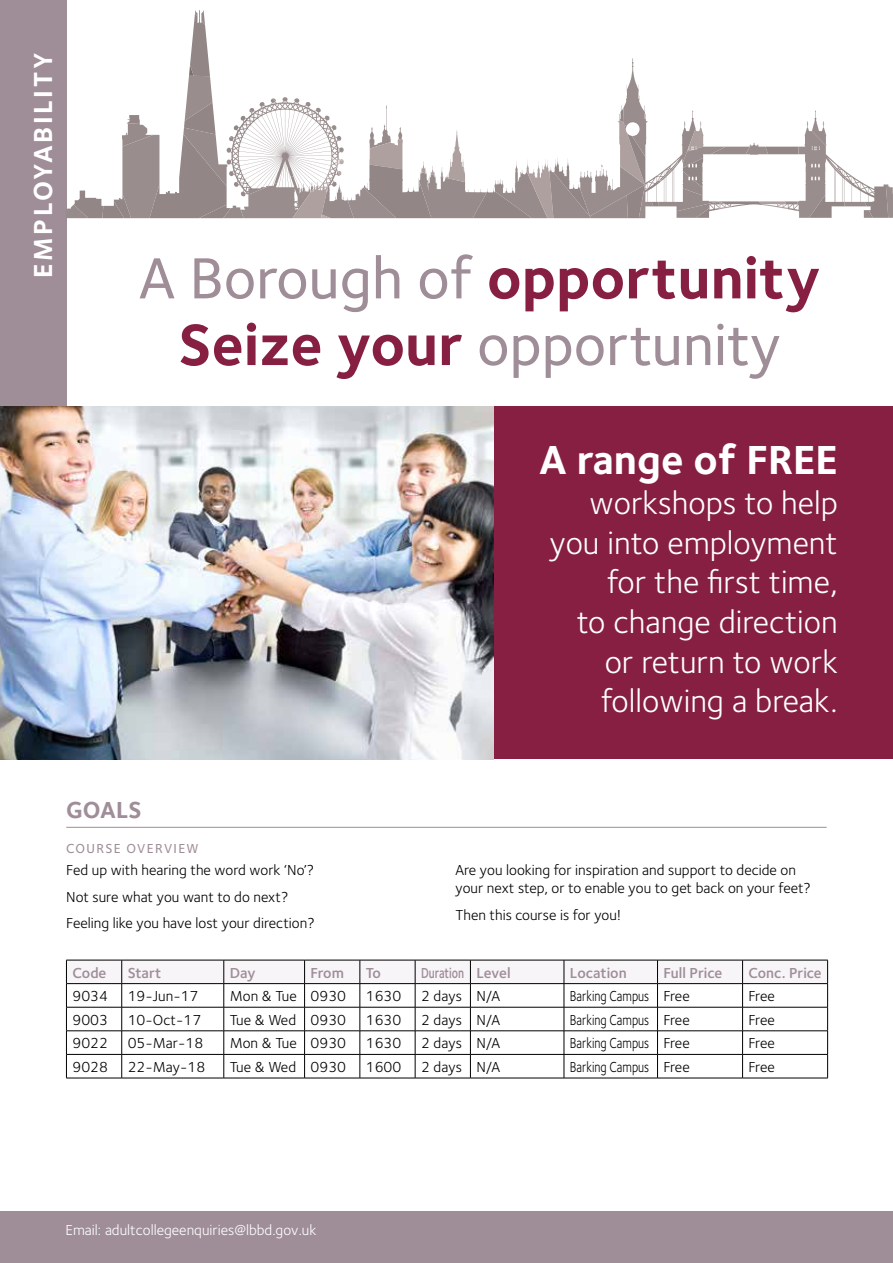
<style>
.page{position:relative;width:893px;height:1263px;background:#fff}
.page>*{position:absolute;margin:0;border:0;box-sizing:border-box;transform-origin:0 0}
.t1{font:500 60px/66.6px "Foundry Sterling";color:#9f8d98;text-align:center}
.t2{font:700 42px "Foundry Sterling";color:#fff}
.t3{font:33px/39.6px "Foundry Sterling";color:#fff;text-align:right}
.t4{font:700 27px "Foundry Sterling";letter-spacing:.09em;color:#fff}
.t5{font:700 24px "Foundry Sterling";color:#9f8d98}
.t6{font:15px/26.5px "Foundry Sterling";color:#000}
.t7{font:15px "Foundry Sterling";color:#000;scale:.8 1}
.t8{font:600 15px "Foundry Sterling";color:#9f8d98}
.t9{font:15px "Foundry Sterling";color:#fff}
.t10{font:600 15px "Foundry Sterling";color:#9f8d98;scale:.75 1}
.t11{font:500 13.5px "Foundry Sterling";letter-spacing:.1em;color:#9f8d98}
.s1{font-weight:700;color:#861f41}
</style>
<div class="page">
<div style="left:0;top:0;width:66px;height:505px;background:#9f8d98"></div>
<div style="left:480px;top:406px;width:413px;height:353px;background:#861f41"></div>
<svg style="left:66px;top:10px;width:827px;height:208px"></svg>
<img style="left:0;top:406px;width:493px;height:353px">
<div style="left:0;top:1211px;width:893px;height:52px;background:#9f8d98"></div>
<hr style="left:66px;top:827px;width:761px;height:1px;background:#9f8d98">
<svg style="left:66px;top:960px;width:762px;height:118px"></svg>
<hr style="left:66px;top:1078px;width:56px;height:1px;background:#000">
<hr style="left:122px;top:1078px;width:102px;height:1px;background:#000">
<hr style="left:224px;top:1078px;width:81px;height:1px;background:#000">
<hr style="left:305px;top:1078px;width:55px;height:1px;background:#000">
<hr style="left:360px;top:1078px;width:55px;height:1px;background:#000">
<hr style="left:415px;top:1078px;width:55px;height:1px;background:#000">
<hr style="left:470px;top:1078px;width:94px;height:1px;background:#000">
<hr style="left:564px;top:1078px;width:93px;height:1px;background:#000">
<hr style="left:657px;top:1078px;width:86px;height:1px;background:#000">
<hr style="left:743px;top:1078px;width:85px;height:1px;background:#000">
<h3 class="t4" style="left:27px;top:278px;width:226px;rotate:-90deg">EMPLOYABILITY</h3>
<h1 class="t1" style="left:139px;top:244px;width:683px">A BOROUGH OF <span class="s1">opportunity<br>Seize your</span> OPPORTUNITY</h1>
<h2 class="t2" style="left:539px;top:435px;width:300px">A range of FREE</h2>
<h3 class="t3" style="left:550px;top:483px;width:290px">workshops to help you into employment for the first time,<br>to change direction or return to work following a break.</h3>
<h3 class="t5" style="left:66px;top:796px;width:77px">GOALS</h3>
<p class="t11" style="left:66px;top:840px;width:134px">COURSE OVERVIEW</p>
<p class="t6" style="left:66px;top:857px;width:250px">Fed up with hearing the word work ‘No’?<br>Not sure what you want to do next?<br>Feeling like you have lost your direction?</p>
<p class="t6" style="left:455px;top:861px;width:357px;line-height:18px">Are you looking for inspiration and support to decide on your next step, or to enable you to get back on your feet?</p>
<p class="t6" style="left:455px;top:901px;width:167px">Then this course is for you!</p>
<p class="t8" style="left:72px;top:964px;width:36px">Code</p>
<p class="t8" style="left:128px;top:964px;width:35px">Start</p>
<p class="t8" style="left:230px;top:964px;width:27px">Day</p>
<p class="t8" style="left:311px;top:964px;width:35px">From</p>
<p class="t8" style="left:366px;top:964px;width:17px">To</p>
<p class="t10" style="left:421px;top:964px;width:121px">Duration Level</p>
<p class="t8" style="left:570px;top:964px;width:58px">Location</p>
<p class="t8" style="left:663px;top:964px;width:60px">Full Price</p>
<p class="t8" style="left:749px;top:964px;width:75px">Conc. Price</p>
<p class="t6" style="left:72px;top:983px;width:37px">9034</p>
<p class="t6" style="left:128px;top:983px;width:72px">19-Jun-17</p>
<p class="t6" style="left:230px;top:983px;width:118px">Mon &amp; Tue 0930</p>
<p class="t6" style="left:366px;top:983px;width:37px">1630</p>
<p class="t6" style="left:421px;top:983px;width:81px">2 days N/A</p>
<p class="t7" style="left:570px;top:987px;width:151px">Barking Campus Free</p>
<p class="t6" style="left:749px;top:983px;width:28px">Free</p>
<p class="t6" style="left:72px;top:1006px;width:37px">9003</p>
<p class="t6" style="left:128px;top:1006px;width:75px">10-Oct-17</p>
<p class="t6" style="left:230px;top:1006px;width:118px">Tue &amp; Wed 0930</p>
<p class="t6" style="left:366px;top:1006px;width:37px">1630</p>
<p class="t6" style="left:421px;top:1006px;width:81px">2 days N/A</p>
<p class="t7" style="left:570px;top:1011px;width:151px">Barking Campus Free</p>
<p class="t6" style="left:749px;top:1006px;width:28px">Free</p>
<p class="t6" style="left:72px;top:1030px;width:37px">9022</p>
<p class="t6" style="left:128px;top:1030px;width:77px">05-Mar-18</p>
<p class="t6" style="left:230px;top:1030px;width:118px">Mon &amp; Tue 0930</p>
<p class="t6" style="left:366px;top:1030px;width:37px">1630</p>
<p class="t6" style="left:421px;top:1030px;width:81px">2 days N/A</p>
<p class="t7" style="left:570px;top:1035px;width:151px">Barking Campus Free</p>
<p class="t6" style="left:749px;top:1030px;width:28px">Free</p>
<p class="t6" style="left:72px;top:1053px;width:37px">9028</p>
<p class="t6" style="left:128px;top:1053px;width:79px">22-May-18</p>
<p class="t6" style="left:230px;top:1053px;width:118px">Tue &amp; Wed 0930</p>
<p class="t6" style="left:366px;top:1053px;width:37px">1600</p>
<p class="t6" style="left:421px;top:1053px;width:81px">2 days N/A</p>
<p class="t7" style="left:570px;top:1058px;width:151px">Barking Campus Free</p>
<p class="t6" style="left:749px;top:1053px;width:28px">Free</p>
<p class="t9" style="left:66px;top:1221px;width:252px">Email: adultcollegeenquiries@lbbd.gov.uk</p>
</div>
